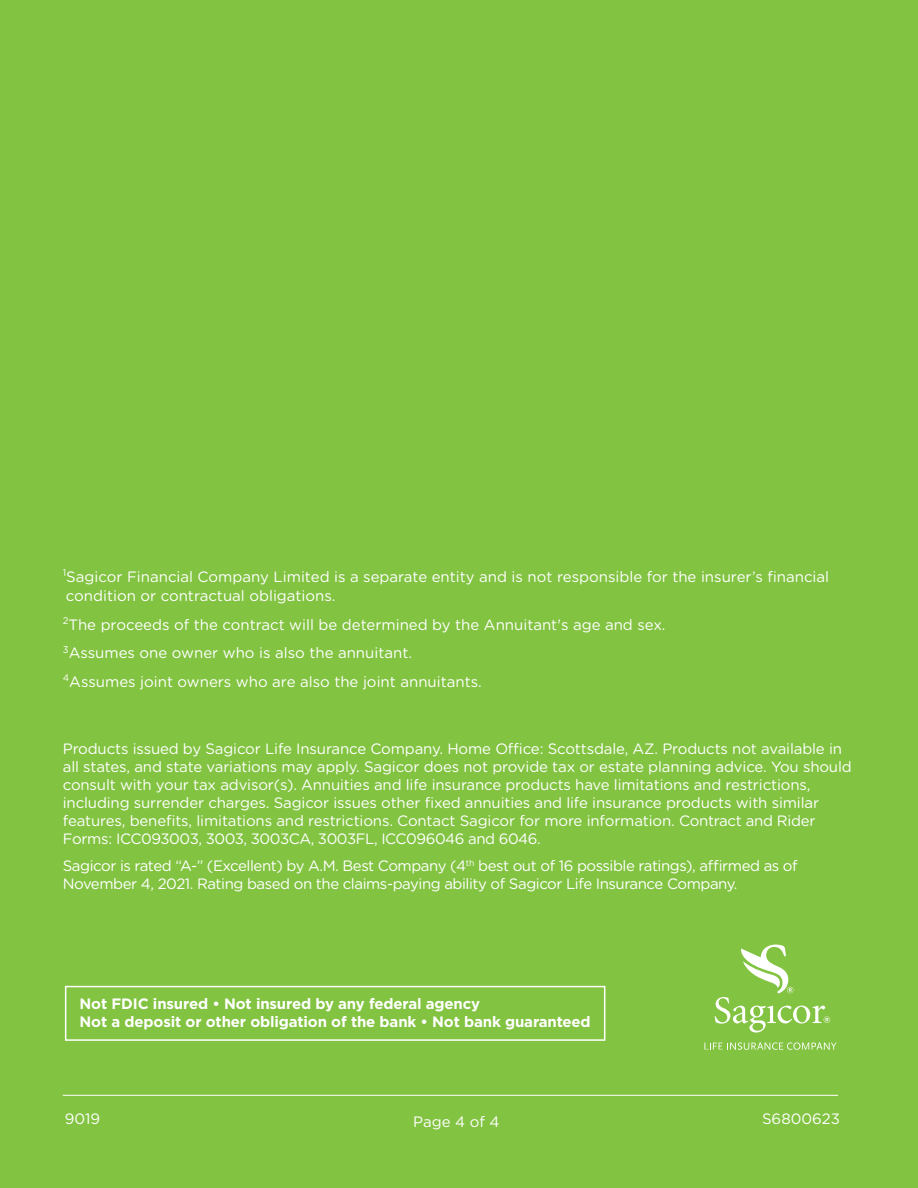
<style>
.page{position:relative;width:918px;height:1188px;background:#82c341}
.page>*{position:absolute;margin:0;border:0;box-sizing:border-box;transform-origin:0 0}
.Copy_on_back{font:15px/18px "Gotham Rounded";letter-spacing:-.01em;color:#fff}
.Disclosures{font:15px/19.5px "Gotham Rounded";color:#fff}
.Copy_on_back-2{font:15px/18px "Gotham Rounded";letter-spacing:-.03em;color:#fff}
.t1{font:700 15px "Gotham";letter-spacing:-.01em;color:#fff}
.t2{font:15px "Gotham";color:#fff}
</style>
<div class="page">
<div style="left:65px;top:986px;width:540px;height:55px;border:2px solid #fff"></div>
<svg style="left:704px;top:1042px;width:133px;height:7px"></svg>
<svg style="left:715px;top:945px;width:115px;height:88px"></svg>
<hr style="left:63px;top:1095px;width:775px;height:1px;background:#fff">
<p class="Disclosures" style="left:63px;top:566px;width:768px"><sup>1</sup>Sagicor Financial Company Limited is a separate entity and is not responsible for the insurer’s financial condition or contractual obligations.</p>
<p class="Disclosures" style="left:63px;top:614px;width:604px"><sup>2</sup>The proceeds of the contract will be determined by the Annuitant's age and sex.</p>
<p class="Disclosures" style="left:63px;top:643px;width:351px"><sup>3</sup>Assumes one owner who is also the annuitant.</p>
<p class="Disclosures" style="left:63px;top:671px;width:421px"><sup>4</sup>Assumes joint owners who are also the joint annuitants.</p>
<p class="Copy_on_back" style="left:63px;top:739px;width:790px">Products issued by Sagicor Life Insurance Company. Home Office: Scottsdale, AZ. Products not available in all states, and state variations may apply. Sagicor does not provide tax or estate planning advice. You should consult with your tax advisor(s). Annuities and life insurance products have limitations and restrictions, including surrender charges. Sagicor issues other fixed annuities and life insurance products with similar features, benefits, limitations and restrictions. Contact Sagicor for more information. Contract and Rider Forms: ICC093003, 3003, 3003CA, 3003FL, ICC096046 and 6046.</p>
<p class="Copy_on_back-2" style="left:63px;top:856px;width:736px">Sagicor is rated “A-” (Excellent) by A.M. Best Company (4<sup>th</sup> best out of 16 possible ratings), affirmed as of<br>November 4, 2021. Rating based on the claims-paying ability of Sagicor Life Insurance Company.</p>
<p class="t1" style="left:80px;top:994px;width:402px">Not FDIC insured • Not insured by any federal agency</p>
<p class="t1" style="left:80px;top:1012px;width:513px">Not a deposit or other obligation of the bank • Not bank guaranteed</p>
<p class="Disclosures" style="left:65px;top:1109px;width:37px">9019</p>
<p class="Disclosures" style="left:762px;top:1109px;width:80px">S6800623</p>
<p class="t2" style="left:413px;top:1112px;width:88px">Page 4 of 4</p>
</div>
